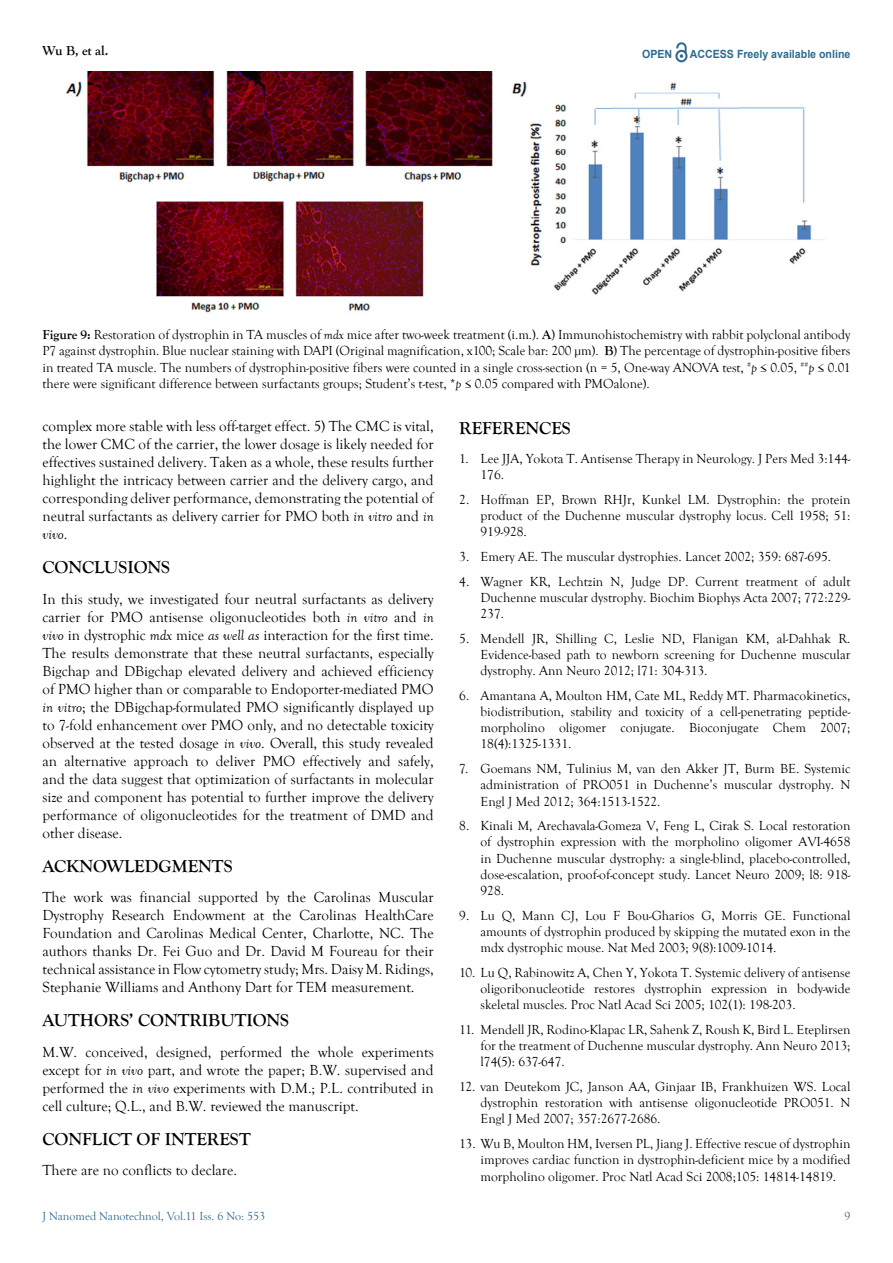
<style>
.page{position:relative;width:893px;height:1263px;background:#fff}
.page>*{position:absolute;margin:0;border:0;box-sizing:border-box;transform-origin:0 0}
.t1{font:700 18px "Goudy Old Style T";color:#000}
.t2{font:15px/18px "Goudy Old Style T";color:#000;text-align:justify}
.t3{font:13.5px/16.2px "Goudy Old Style T";color:#000;text-align:justify}
.t4{font:700 13.5px "Goudy Old Style T";color:#000}
.t5{font:12px "Goudy Old Style T";color:#2d6a8f}
.t6{font:700 11.25px "Arial";color:#2e6b8f;scale:.94 1}
.s1{font-weight:700}
.s2{font-style:italic}
</style>
<div class="page">
<svg style="left:675px;top:43px;width:12px;height:19px"></svg>
<img style="left:65px;top:72px;width:760px;height:241px">
<p class="t4" style="left:43px;top:43px;width:67px">Wu B, et al.</p>
<p class="t6" style="left:642px;top:47px;width:34px">OPEN</p>
<p class="t6" style="left:690px;top:46px;width:172px">ACCESS Freely available online</p>
<p class="t3" style="left:43px;top:326px;width:809px"><span class="s1">Figure 9:</span> Restoration of dystrophin in TA muscles of <span class="s2">mdx</span> mice after two-week treatment (i.m.). <span class="s1">A</span>) Immunohistochemistry with rabbit polyclonal antibody P7 against dystrophin. Blue nuclear staining with DAPI (Original magnification, x100; Scale bar: 200 µm). <span class="s1">B</span>) The percentage of dystrophin-positive fibers in treated TA muscle. The numbers of dystrophin-positive fibers were counted in a single cross-section (n = 5, One-way ANOVA test, <sup>#</sup><span class="s2">p</span> ≤ 0.05, <sup>##</sup><span class="s2">p</span> ≤ 0.01 there were significant difference between surfactants groups; Student’s t-test, *<span class="s2">p</span> ≤ 0.05 compared with PMOalone).</p>
<p class="t2" style="left:43px;top:418px;width:393px">complex more stable with less off-target effect. 5) The CMC is vital, the lower CMC of the carrier, the lower dosage is likely needed for effectives sustained delivery. Taken as a whole, these results further highlight the intricacy between carrier and the delivery cargo, and corresponding deliver performance, demonstrating the potential of neutral surfactants as delivery carrier for PMO both <span class="s2">in vitro</span> and <span class="s2">in vivo</span>.</p>
<h1 class="t1" style="left:43px;top:557px;width:129px">CONCLUSIONS</h1>
<p class="t2" style="left:43px;top:590px;width:393px">In this study, we investigated four neutral surfactants as delivery carrier for PMO antisense oligonucleotides both <span class="s2">in vitro</span> and <span class="s2">in vivo</span> in dystrophic <span class="s2">mdx</span> mice <span class="s2">as well as</span> interaction for the first time.<br>The results demonstrate that these neutral surfactants, especially Bigchap and DBigchap elevated delivery and achieved efficiency of PMO higher than or comparable to Endoporter-mediated PMO <span class="s2">in vitro</span>; the DBigchap-formulated PMO significantly displayed up to 7-fold enhancement over PMO only, and no detectable toxicity observed at the tested dosage <span class="s2">in vivo</span>. Overall, this study revealed an alternative approach to deliver PMO effectively and safely, and the data suggest that optimization of surfactants in molecular size and component has potential to further improve the delivery performance of oligonucleotides for the treatment of DMD and other disease.</p>
<h1 class="t1" style="left:43px;top:855px;width:192px">ACKNOWLEDGMENTS</h1>
<p class="t2" style="left:43px;top:889px;width:393px">The work was financial supported by the Carolinas Muscular Dystrophy Research Endowment at the Carolinas HealthCare Foundation and Carolinas Medical Center, Charlotte, NC. The authors thanks Dr. Fei Guo and Dr. David M Foureau for their technical assistance in Flow cytometry study; Mrs. Daisy M. Ridings, Stephanie Williams and Anthony Dart for TEM measurement.</p>
<h1 class="t1" style="left:43px;top:1010px;width:248px">AUTHORS’ CONTRIBUTIONS</h1>
<p class="t2" style="left:43px;top:1043px;width:393px">M.W. conceived, designed, performed the whole experiments except for <span class="s2">in vivo</span> part, and wrote the paper; B.W. supervised and performed the <span class="s2">in vivo</span> experiments with D.M.; P.L. contributed in cell culture; Q.L., and B.W. reviewed the manuscript.</p>
<h1 class="t1" style="left:43px;top:1128px;width:210px">CONFLICT OF INTEREST</h1>
<p class="t2" style="left:43px;top:1162px;width:196px">There are no conflicts to declare.</p>
<h1 class="t1" style="left:459px;top:418px;width:113px">REFERENCES</h1>
<p class="t3" style="left:480px;top:451px;width:371px;text-indent:-21px">1. Lee JJA, Yokota T. Antisense Therapy in Neurology. J Pers Med 3:144-<br>176.</p>
<p class="t3" style="left:480px;top:491px;width:371px;text-indent:-21px">2. Hoffman EP, Brown RHJr, Kunkel LM. Dystrophin: the protein product of the Duchenne muscular dystrophy locus. Cell 1958; 51:<br>919-928.</p>
<p class="t3" style="left:459px;top:549px;width:373px">3. Emery AE. The muscular dystrophies. Lancet 2002; 359: 687-695.</p>
<p class="t3" style="left:480px;top:573px;width:371px;text-indent:-21px">4. Wagner KR, Lechtzin N, Judge DP. Current treatment of adult Duchenne muscular dystrophy. Biochim Biophys Acta 2007; 772:229- 237.</p>
<p class="t3" style="left:480px;top:630px;width:371px;text-indent:-21px">5. Mendell JR, Shilling C, Leslie ND, Flanigan KM, al-Dahhak R.<br>Evidence-based path to newborn screening for Duchenne muscular dystrophy. Ann Neuro 2012; l71: 304-313.</p>
<p class="t3" style="left:480px;top:687px;width:371px;text-indent:-21px">6. Amantana A, Moulton HM, Cate ML, Reddy MT. Pharmacokinetics, biodistribution, stability and toxicity of a cell-penetrating peptide&shy;morpholino oligomer conjugate. Bioconjugate Chem 2007; 18(4):1325-1331.</p>
<p class="t3" style="left:480px;top:761px;width:371px;text-indent:-21px">7. Goemans NM, Tulinius M, van den Akker JT, Burm BE. Systemic administration of PRO051 in Duchenne’s muscular dystrophy. N Engl J Med 2012; 364:1513-1522.</p>
<p class="t3" style="left:480px;top:818px;width:371px;text-indent:-21px">8. Kinali M, Arechavala-Gomeza V, Feng L, Cirak S. Local restoration of dystrophin expression with the morpholino oligomer AVI-4658 in Duchenne muscular dystrophy: a single-blind, placebo-controlled, dose-escalation, proof-of-concept study. Lancet Neuro 2009; l8: 918- 928.</p>
<p class="t3" style="left:480px;top:907px;width:371px;text-indent:-21px">9. Lu Q, Mann CJ, Lou F Bou-Gharios G, Morris GE. Functional amounts of dystrophin produced by skipping the mutated exon in the mdx dystrophic mouse. Nat Med 2003; 9(8):1009-1014.</p>
<p class="t3" style="left:480px;top:964px;width:371px;text-indent:-21px">10. Lu Q, Rabinowitz A, Chen Y, Yokota T. Systemic delivery of antisense oligoribonucleotide restores dystrophin expression in body-wide skeletal muscles. Proc Natl Acad Sci 2005; 102(1): 198-203.</p>
<p class="t3" style="left:480px;top:1022px;width:371px;text-indent:-21px">11. Mendell JR, Rodino-Klapac LR, Sahenk Z, Roush K, Bird L. Eteplirsen for the treatment of Duchenne muscular dystrophy. Ann Neuro 2013; l74(5): 637-647.</p>
<p class="t3" style="left:480px;top:1079px;width:371px;text-indent:-21px">12. van Deutekom JC, Janson AA, Ginjaar IB, Frankhuizen WS. Local dystrophin restoration with antisense oligonucleotide PRO051. N Engl J Med 2007; 357:2677-2686.</p>
<p class="t3" style="left:480px;top:1136px;width:371px;text-indent:-21px">13. Wu B, Moulton HM, Iversen PL, Jiang J. Effective rescue of dystrophin improves cardiac function in dystrophin-deficient mice by a modified morpholino oligomer. Proc Natl Acad Sci 2008;105: 14814-14819.</p>
<p class="t5" style="left:43px;top:1210px;width:224px">J Nanomed Nanotechnol, Vol.11 Iss. 6 No: 553</p>
<p class="t5" style="left:844px;top:1210px;width:7px">9</p>
</div>
